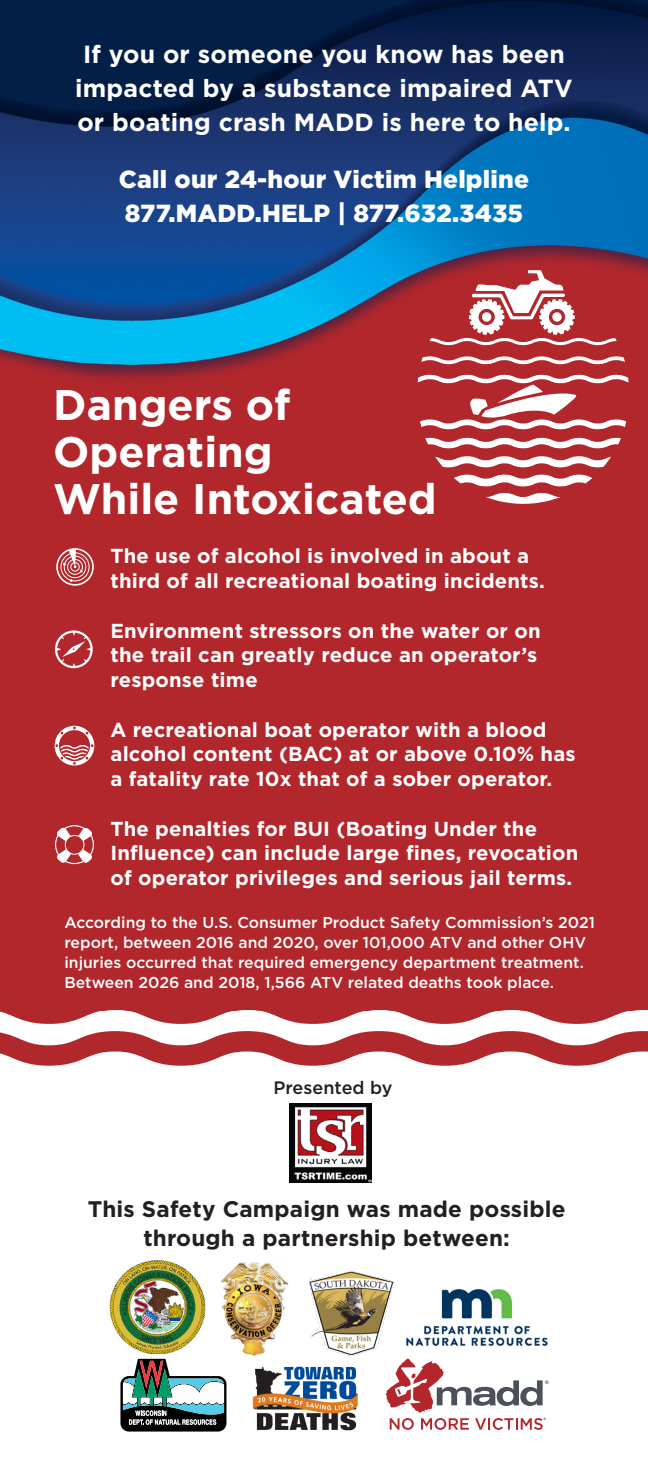
<style>
.page{position:relative;width:648px;height:1458px;background:#fff}
.page>*{position:absolute;margin:0;border:0;box-sizing:border-box;transform-origin:0 0}
.t1{font:700 42.75px/47.2px "Gotham";color:#fff}
.helvetica_medium{font:700 24.75px/33.8px "Gotham";letter-spacing:.01em;color:#fff;text-align:center}
.helvetica_medium-2{font:900 24.75px "Gotham";letter-spacing:.01em;color:#fff}
.helvetica_medium-3{font:700 22.5px/29.2px "Gotham";letter-spacing:.01em;color:#231f20;text-align:center}
.helvetica_medium-4{font:700 20.25px/24.8px "Gotham";letter-spacing:.01em;color:#fff}
.t2{font:500 18px "Gotham";color:#231f20}
.t3{font:500 15.75px/20.2px "Gotham";color:#fff}
</style>
<div class="page">
<div style="left:0;top:79px;width:648px;height:932px;background:#b1272c"></div>
<img style="left:0;top:0;width:648px;height:383px">
<svg style="left:56px;top:548px;width:38px;height:38px"></svg>
<svg style="left:55px;top:630px;width:38px;height:38px"></svg>
<svg style="left:55px;top:825px;width:39px;height:39px"></svg>
<svg style="left:55px;top:726px;width:39px;height:40px"></svg>
<svg style="left:0;top:1010px;width:648px;height:56px"></svg>
<img style="left:109px;top:1261px;width:97px;height:92px">
<img style="left:290px;top:1103px;width:81px;height:80px">
<img style="left:309px;top:1271px;width:85px;height:85px">
<img style="left:406px;top:1289px;width:142px;height:57px">
<img style="left:252px;top:1366px;width:106px;height:65px">
<svg style="left:120px;top:1359px;width:106px;height:73px"></svg>
<img style="left:221px;top:1262px;width:68px;height:94px">
<svg style="left:386px;top:1358px;width:163px;height:72px"></svg>
<svg style="left:425px;top:438px;width:196px;height:10px"></svg>
<svg style="left:435px;top:456px;width:176px;height:11px"></svg>
<svg style="left:454px;top:475px;width:138px;height:11px"></svg>
<svg style="left:486px;top:493px;width:75px;height:11px"></svg>
<svg style="left:421px;top:356px;width:204px;height:8px"></svg>
<svg style="left:430px;top:270px;width:187px;height:75px"></svg>
<svg style="left:552px;top:312px;width:10px;height:10px"></svg>
<svg style="left:418px;top:375px;width:211px;height:54px"></svg>
<p class="helvetica_medium" style="left:75px;top:37px;width:499px">If you or someone you know has been impacted by a substance impaired ATV or boating crash MADD is here to help.</p>
<p class="helvetica_medium-2" style="left:119px;top:162px;width:412px">Call our 24-hour Victim Helpline</p>
<p class="helvetica_medium-2" style="left:125px;top:196px;width:400px">877.MADD.HELP | 877.632.3435</p>
<p class="t1" style="left:53px;top:381px;width:385px">Dangers of<br>Operating<br>While Intoxicated</p>
<p class="helvetica_medium-4" style="left:111px;top:544px;width:436px">The use of alcohol is involved in about a third of all recreational boating incidents.</p>
<p class="helvetica_medium-4" style="left:111px;top:618px;width:432px">Environment stressors on the water or on the trail can greatly reduce an operator’s response time</p>
<p class="helvetica_medium-4" style="left:111px;top:717px;width:467px">A recreational boat operator with a blood alcohol content (BAC) at or above 0.10% has a fatality rate 10x that of a sober operator.</p>
<p class="helvetica_medium-4" style="left:111px;top:816px;width:469px">The penalties for BUI (Boating Under the<br>Influence) can include large fines, revocation of operator privileges and serious jail terms.</p>
<p class="t3" style="left:64px;top:912px;width:532px">According to the U.S. Consumer Product Safety Commission’s 2021 report, between 2016 and 2020, over 101,000 ATV and other OHV injuries occurred that required emergency department treatment.<br>Between 2026 and 2018, 1,566 ATV related deaths took place.</p>
<p class="t2" style="left:274px;top:1076px;width:120px">Presented by</p>
<p class="helvetica_medium-3" style="left:88px;top:1194px;width:479px">This Safety Campaign was made possible through a partnership between:</p>
</div>
